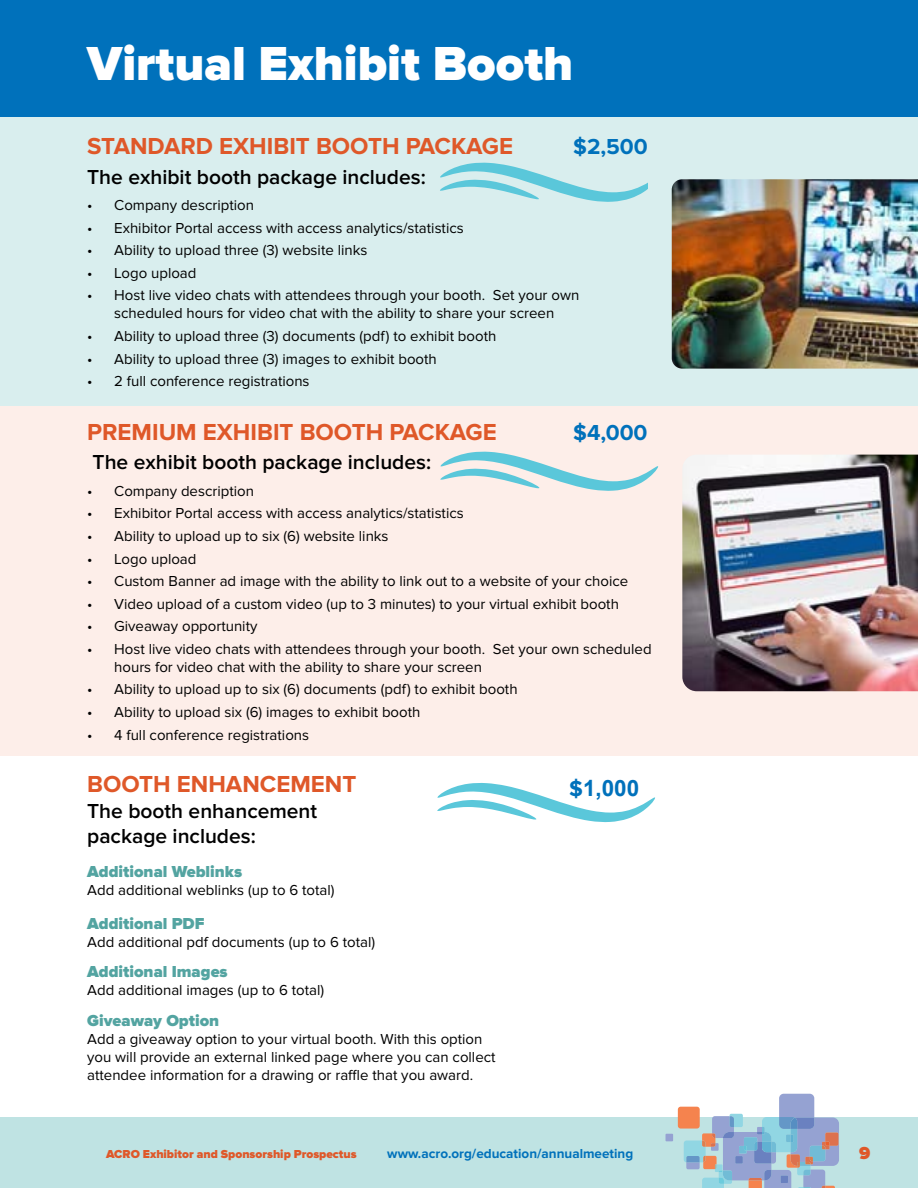
<style>
.page{position:relative;width:918px;height:1188px;background:#fff}
.page>*{position:absolute;margin:0;border:0;box-sizing:border-box;transform-origin:0 0}
.t1{font:900 49.5px "Proxima Nova";color:#fff}
.t2{font:700 24px "Proxima Nova";color:#df5829}
.t3{font:700 22.5px "Proxima Nova";color:#0071bb}
.t4{font:700 22.5px "Arial";color:#0071bb}
.t5{font:600 21px/25.5px "Proxima Nova";color:#000}
.t6{font:900 18px "Proxima Nova";color:#df5829}
.t7{font:900 16.5px "Proxima Nova";color:#53a4a1}
.t8{font:15px/18px "Proxima Nova";color:#000}
.t9{font:700 13.5px "Proxima Nova";color:#0071bb}
.t10{font:900 12px "Proxima Nova";color:#df5829}
.s1{font-family:"Proxima Nova"}
</style>
<div class="page">
<div style="left:0;top:1117px;width:918px;height:71px;background:#bfe3e3"></div>
<div style="left:678px;top:1107px;width:22px;height:22px;background:#f5834e;border-radius:3px"></div>
<div style="left:666px;top:1134px;width:7px;height:7px;background:#95a2d2"></div>
<svg style="left:684px;top:1094px;width:155px;height:94px"></svg>
<div style="left:0;top:406px;width:918px;height:350px;background:#fdeee9"></div>
<div style="left:0;top:117px;width:918px;height:289px;background:#d9eeee"></div>
<div style="left:0;top:0;width:918px;height:117px;background:#0071bb"></div>
<svg style="left:440px;top:452px;width:218px;height:39px"></svg>
<svg style="left:437px;top:783px;width:218px;height:39px"></svg>
<svg style="left:440px;top:163px;width:207px;height:39px"></svg>
<img style="left:682px;top:455px;width:236px;height:236px">
<img style="left:672px;top:179px;width:246px;height:190px">
<h1 class="t1" style="left:87px;top:35px;width:488px">Virtual Exhibit Booth</h1>
<h2 class="t2" style="left:87px;top:132px;width:427px">STANDARD EXHIBIT BOOTH PACKAGE</h2>
<h3 class="t3" style="left:573px;top:133px;width:76px">$2,500</h3>
<h3 class="t5" style="left:87px;top:164px;width:340px">The exhibit booth package includes:</h3>
<p class="t8" style="left:87px;top:196px;width:168px">• Company description</p>
<p class="t8" style="left:87px;top:219px;width:378px">• Exhibitor Portal access with access analytics/statistics</p>
<p class="t8" style="left:87px;top:241px;width:282px">• Ability to upload three (3) website links</p>
<p class="t8" style="left:87px;top:264px;width:111px">• Logo upload</p>
<p class="t8" style="left:87px;top:287px;width:494px;text-align:center">• Host live video chats with attendees through your booth. Set your own scheduled hours for video chat with the ability to share your screen</p>
<p class="t8" style="left:87px;top:327px;width:411px">• Ability to upload three (3) documents (pdf) to exhibit booth</p>
<p class="t8" style="left:87px;top:350px;width:351px">• Ability to upload three (3) images to exhibit booth</p>
<p class="t8" style="left:87px;top:372px;width:224px">• 2 full conference registrations</p>
<h2 class="t2" style="left:87px;top:418px;width:411px">PREMIUM EXHIBIT BOOTH PACKAGE</h2>
<h3 class="t3" style="left:573px;top:419px;width:76px">$4,000</h3>
<h3 class="t5" style="left:93px;top:450px;width:340px">The exhibit booth package includes:</h3>
<p class="t8" style="left:87px;top:482px;width:168px">• Company description</p>
<p class="t8" style="left:87px;top:505px;width:378px">• Exhibitor Portal access with access analytics/statistics</p>
<p class="t8" style="left:87px;top:527px;width:303px">• Ability to upload up to six (6) website links</p>
<p class="t8" style="left:87px;top:550px;width:111px">• Logo upload</p>
<p class="t8" style="left:87px;top:572px;width:543px">• Custom Banner ad image with the ability to link out to a website of your choice</p>
<p class="t8" style="left:87px;top:595px;width:533px">• Video upload of a custom video (up to 3 minutes) to your virtual exhibit booth</p>
<p class="t8" style="left:87px;top:618px;width:172px">• Giveaway opportunity</p>
<p class="t8" style="left:114px;top:640px;width:539px;text-indent:-27px">• Host live video chats with attendees through your booth. Set your own scheduled hours for video chat with the ability to share your screen</p>
<p class="t8" style="left:87px;top:681px;width:432px">• Ability to upload up to six (6) documents (pdf) to exhibit booth</p>
<p class="t8" style="left:87px;top:703px;width:335px">• Ability to upload six (6) images to exhibit booth</p>
<p class="t8" style="left:87px;top:726px;width:223px">• 4 full conference registrations</p>
<h2 class="t2" style="left:87px;top:770px;width:271px">BOOTH ENHANCEMENT</h2>
<h3 class="t5" style="left:87px;top:798px;width:232px">The booth enhancement package includes:</h3>
<p class="t7" style="left:87px;top:862px;width:156px">Additional Weblinks</p>
<p class="t8" style="left:87px;top:881px;width:249px">Add additional weblinks (up to 6 total)</p>
<p class="t7" style="left:87px;top:913px;width:119px">Additional PDF</p>
<p class="t8" style="left:87px;top:933px;width:290px">Add additional pdf documents (up to 6 total)</p>
<p class="t7" style="left:87px;top:962px;width:142px">Additional Images</p>
<p class="t8" style="left:87px;top:981px;width:239px">Add additional images (up to 6 total)</p>
<p class="t7" style="left:87px;top:1011px;width:134px">Giveaway Option</p>
<p class="t8" style="left:87px;top:1030px;width:410px">Add a giveaway option to your virtual booth. With this option you will provide an external linked page where you can collect attendee information for a drawing or raffle that you award.</p>
<h3 class="t4" style="left:569px;top:775px;width:72px"><span class="s1">$</span>1,000</h3>
<p class="t10" style="left:106px;top:1147px;width:252px">ACRO Exhibitor and Sponsorship Prospectus</p>
<p class="t9" style="left:387px;top:1145px;width:247px">www.acro.org/education/annualmeeting</p>
<p class="t6" style="left:859px;top:1143px;width:13px">9</p>
</div>
